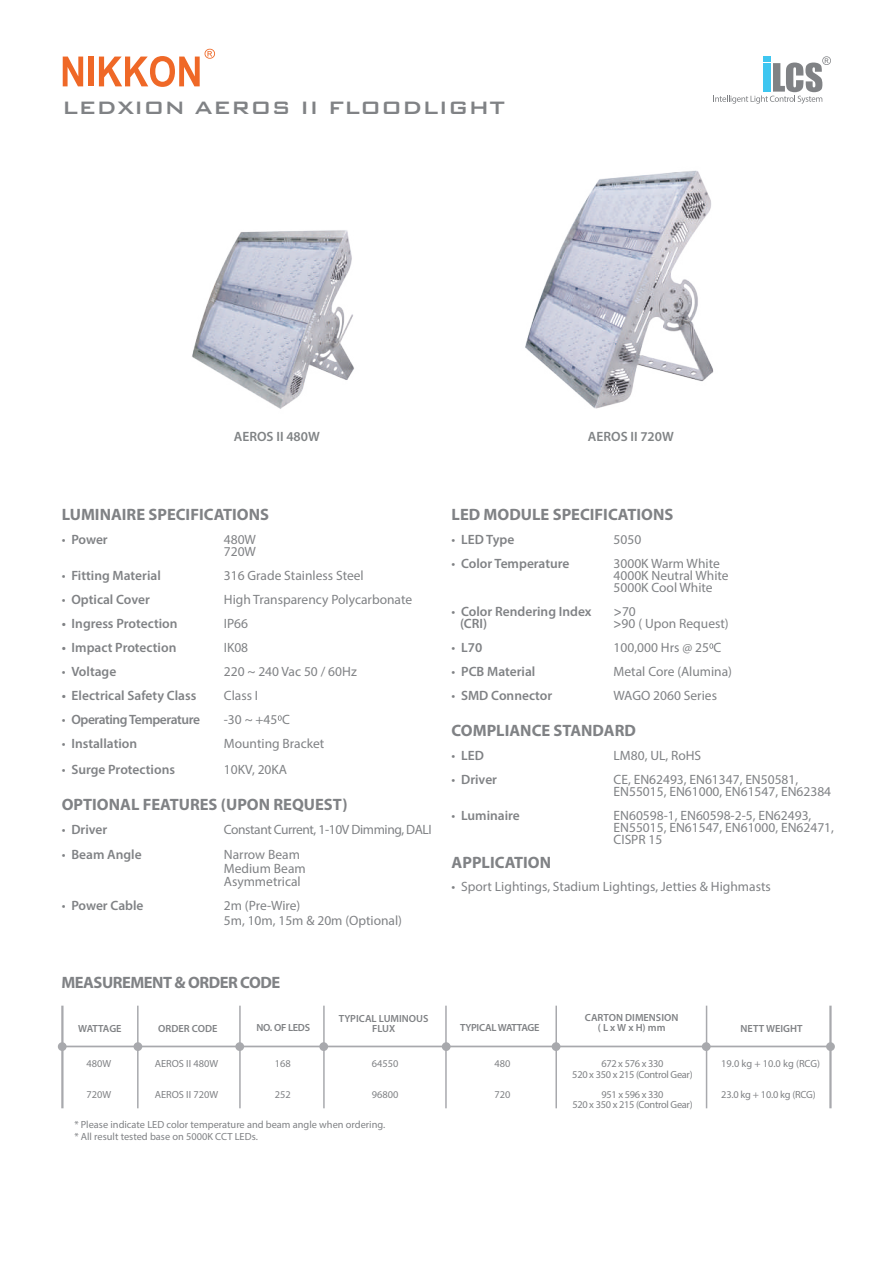
<style>
.page{position:relative;width:893px;height:1263px;background:#fff}
.page>*{position:absolute;margin:0;border:0;box-sizing:border-box;transform-origin:0 0}
.t1{font:500 24px "Bank Gothic BT";color:#808285}
.t2{font:700 16.5px "Myriad Pro";color:#808285}
.t3{font:700 16.5px "Myriad Pro";letter-spacing:-.03em;color:#808285}
.t4{font:13.5px/12px "Myriad Pro";color:#808285}
.t5{font:600 13.5px "Myriad Pro";color:#808285}
.t6{font:13.5px "Myriad Pro";letter-spacing:-.03em;color:#808285}
.t7{font:600 13.5px "Myriad Pro";color:#808385}
.t8{font:600 13.5px "Myriad Pro";letter-spacing:-.03em;color:#808285}
.t9{font:10.35px/11.6px "Myriad Pro";color:#808285}
.t10{font:600 10.35px/10.2px "Myriad Pro";color:#808285;text-align:center}
.t11{font:10.35px/10.2px "Myriad Pro";letter-spacing:-.03em;color:#808285;text-align:center}
.t12{font:10.35px "Myriad Pro";letter-spacing:-.02em;color:#808285}
.t13{font:600 10.35px "Myriad Pro";letter-spacing:-.025em;color:#808285}
.t14{font:600 10.35px "Myriad Pro";letter-spacing:-.035em;color:#808285}
.s1{font-weight:400}
.s2{font-weight:600}
</style>
<div class="page">
<svg style="left:63px;top:57px;width:20px;height:29px"></svg>
<div style="left:89px;top:57px;width:5px;height:29px;background:#ef6827"></div>
<svg style="left:99px;top:49px;width:116px;height:38px"></svg>
<svg style="left:713px;top:56px;width:118px;height:48px"></svg>
<img style="left:525px;top:170px;width:189px;height:239px">
<img style="left:192px;top:230px;width:162px;height:179px">
<svg style="left:709px;top:643px;width:4px;height:6px"></svg>
<svg style="left:278px;top:715px;width:4px;height:6px"></svg>
<svg style="left:67px;top:1045px;width:759px;height:2px"></svg>
<hr style="left:137px;top:1006px;width:2px;height:102px;background:#a8a9ad">
<hr style="left:61px;top:1006px;width:3px;height:102px;background:#a8a9ad">
<hr style="left:829px;top:1006px;width:3px;height:102px;background:#a8a9ad">
<div style="left:58px;top:1042px;width:9px;height:9px;background:#a8a9ad;border-radius:50%"></div>
<div style="left:134px;top:1042px;width:8px;height:9px;background:#a8a9ad;border-radius:50%"></div>
<hr style="left:706px;top:1006px;width:1px;height:102px;background:#a8a9ad">
<div style="left:702px;top:1042px;width:9px;height:9px;background:#a8a9ad;border-radius:50%"></div>
<hr style="left:555px;top:1006px;width:2px;height:102px;background:#a8a9ad">
<hr style="left:323px;top:1006px;width:2px;height:102px;background:#a8a9ad">
<hr style="left:239px;top:1006px;width:2px;height:102px;background:#a8a9ad">
<hr style="left:445px;top:1006px;width:2px;height:102px;background:#a8a9ad">
<div style="left:552px;top:1042px;width:8px;height:9px;background:#a8a9ad;border-radius:50%"></div>
<div style="left:319px;top:1042px;width:9px;height:9px;background:#a8a9ad;border-radius:50%"></div>
<div style="left:235px;top:1042px;width:9px;height:9px;background:#a8a9ad;border-radius:50%"></div>
<div style="left:442px;top:1042px;width:9px;height:9px;background:#a8a9ad;border-radius:50%"></div>
<div style="left:826px;top:1042px;width:9px;height:9px;background:#a8a9ad;border-radius:50%"></div>
<h1 class="t1" style="left:62px;top:94px;width:444px">LEDXION AEROS II FLOODLIGHT</h1>
<p class="t7" style="left:234px;top:428px;width:87px">AEROS II 480W</p>
<p class="t7" style="left:588px;top:428px;width:87px">AEROS II 720W</p>
<p class="t2" style="left:62px;top:504px;width:209px">LUMINAIRE SPECIFICATIONS</p>
<p class="t5" style="left:62px;top:531px;width:47px"><span class="s1">•</span> Power</p>
<p class="t4" style="left:224px;top:533px;width:34px">480W<br>720W</p>
<p class="t5" style="left:62px;top:567px;width:100px"><span class="s1">•</span> Fitting Material</p>
<p class="t4" style="left:224px;top:569px;width:141px">316 Grade Stainless Steel</p>
<p class="t5" style="left:62px;top:591px;width:90px"><span class="s1">•</span> Optical Cover</p>
<p class="t4" style="left:224px;top:593px;width:190px">High Transparency Polycarbonate</p>
<p class="t5" style="left:62px;top:615px;width:117px">• Ingress Protection</p>
<p class="t4" style="left:224px;top:617px;width:26px">IP66</p>
<p class="t5" style="left:62px;top:639px;width:116px">• Impact Protection</p>
<p class="t4" style="left:224px;top:641px;width:26px">IK08</p>
<p class="t5" style="left:62px;top:663px;width:56px"><span class="s1">•</span> Voltage</p>
<p class="t4" style="left:224px;top:665px;width:134px">220 ~ 240 Vac 50 / 60Hz</p>
<p class="t5" style="left:62px;top:687px;width:136px">• Electrical Safety Class</p>
<p class="t4" style="left:224px;top:689px;width:36px">Class I</p>
<p class="t8" style="left:62px;top:711px;width:140px"><span class="s1">•</span> OperatingTemperature</p>
<p class="t4" style="left:224px;top:713px;width:68px">-30 ~ +45 C</p>
<p class="t5" style="left:62px;top:735px;width:77px"><span class="s1">•</span> Installation</p>
<p class="t4" style="left:224px;top:737px;width:102px">Mounting Bracket</p>
<p class="t5" style="left:62px;top:761px;width:115px"><span class="s1">•</span> Surge Protections</p>
<p class="t4" style="left:224px;top:763px;width:65px">10KV, 20KA</p>
<p class="t2" style="left:62px;top:793px;width:287px">OPTIONAL FEATURES (UPON REQUEST)</p>
<p class="t5" style="left:62px;top:821px;width:47px"><span class="s1">•</span> Driver</p>
<p class="t6" style="left:224px;top:821px;width:209px">Constant Current, 1-10V Dimming, DALI</p>
<p class="t5" style="left:62px;top:846px;width:81px"><span class="s1">•</span> Beam Angle</p>
<p class="t4" style="left:224px;top:848px;width:83px;line-height:13.5px">Narrow Beam<br>Medium Beam<br>Asymmetrical</p>
<p class="t5" style="left:62px;top:897px;width:83px"><span class="s1">•</span> Power Cable</p>
<p class="t4" style="left:224px;top:898px;width:180px;line-height:15px">2m (Pre-Wire)<br>5m, 10m, 15m &amp; 20m (Optional)</p>
<p class="t3" style="left:61px;top:972px;width:220px">MEASUREMENT &amp; ORDER CODE</p>
<p class="t2" style="left:452px;top:504px;width:223px">LED MODULE SPECIFICATIONS</p>
<p class="t5" style="left:452px;top:531px;width:64px"><span class="s1">•</span> LED Type</p>
<p class="t4" style="left:614px;top:533px;width:29px">5050</p>
<p class="t5" style="left:452px;top:555px;width:119px"><span class="s1">•</span> Color Temperature</p>
<p class="t4" style="left:614px;top:557px;width:117px">3000K Warm White<br>4000K Neutral White<br>5000K Cool White</p>
<p class="t5" style="left:452px;top:603px;width:142px"><span class="s1">•</span> Color Rendering Index</p>
<p class="t4" style="left:614px;top:605px;width:23px"><span class="s2">&gt;</span>70</p>
<p class="t5" style="left:460px;top:615px;width:29px">(CRI)</p>
<p class="t4" style="left:614px;top:617px;width:117px"><span class="s2">&gt;</span>90 ( Upon Request)</p>
<p class="t5" style="left:452px;top:639px;width:32px"><span class="s1">•</span> L70</p>
<p class="t4" style="left:614px;top:641px;width:109px">100,000 Hrs @ 25 C</p>
<p class="t5" style="left:452px;top:663px;width:85px"><span class="s1">•</span> PCB Material</p>
<p class="t4" style="left:614px;top:665px;width:120px">Metal Core (Alumina)</p>
<p class="t5" style="left:452px;top:687px;width:102px"><span class="s1">•</span> SMD Connector</p>
<p class="t4" style="left:614px;top:689px;width:105px">WAGO 2060 Series</p>
<p class="t2" style="left:452px;top:720px;width:186px">COMPLIANCE STANDARD</p>
<p class="t5" style="left:452px;top:747px;width:34px"><span class="s1">•</span> LED</p>
<p class="t4" style="left:614px;top:749px;width:89px">LM80, UL, RoHS</p>
<p class="t5" style="left:452px;top:771px;width:47px"><span class="s1">•</span> Driver</p>
<p class="t4" style="left:614px;top:773px;width:219px">CE, EN62493, EN61347, EN50581,<br>EN55015, EN61000, EN61547, EN62384</p>
<p class="t5" style="left:452px;top:807px;width:70px"><span class="s1">•</span> Luminaire</p>
<p class="t4" style="left:614px;top:809px;width:222px">EN60598-1, EN60598-2-5, EN62493,<br>EN55015, EN61547, EN61000, EN62471,<br>CISPR 15</p>
<p class="t2" style="left:452px;top:852px;width:101px">APPLICATION</p>
<p class="t4" style="left:452px;top:880px;width:321px">• Sport Lightings, Stadium Lightings, Jetties &amp; Highmasts</p>
<p class="t14" style="left:78px;top:1021px;width:45px">WATTAGE</p>
<p class="t10" style="left:158px;top:1023px;width:61px">ORDER CODE</p>
<p class="t10" style="left:339px;top:1013px;width:91px">TYPICAL LUMINOUS</p>
<p class="t10" style="left:256px;top:1022px;width:55px">NO. OF LEDS</p>
<p class="t10" style="left:372px;top:1023px;width:25px">FLUX</p>
<p class="t13" style="left:460px;top:1021px;width:81px">TYPICALWATTAGE</p>
<p class="t10" style="left:585px;top:1012px;width:95px">CARTON DIMENSION ( L x W x H) mm</p>
<p class="t10" style="left:741px;top:1023px;width:63px">NETT WEIGHT</p>
<p class="t9" style="left:87px;top:1058px;width:26px">480W</p>
<p class="t9" style="left:87px;top:1089px;width:26px">720W</p>
<p class="t9" style="left:155px;top:1058px;width:65px">AEROS II 480W</p>
<p class="t9" style="left:155px;top:1089px;width:65px">AEROS II 720W</p>
<p class="t9" style="left:275px;top:1058px;width:17px">168</p>
<p class="t9" style="left:275px;top:1089px;width:17px">252</p>
<p class="t9" style="left:372px;top:1058px;width:28px">64550</p>
<p class="t9" style="left:372px;top:1089px;width:28px">96800</p>
<p class="t9" style="left:494px;top:1058px;width:17px">480</p>
<p class="t9" style="left:494px;top:1089px;width:17px">720</p>
<p class="t11" style="left:572px;top:1059px;width:122px">672 x 576 x 330<br>520 x 350 x 215 (Control Gear)</p>
<p class="t11" style="left:572px;top:1089px;width:122px">951 x 596 x 330<br>520 x 350 x 215 (Control Gear)</p>
<p class="t9" style="left:721px;top:1058px;width:100px">19.0 kg + 10.0 kg (RCG)</p>
<p class="t12" style="left:721px;top:1088px;width:96px">23.0 kg + 10.0 kg (RCG)</p>
<p class="t9" style="left:74px;top:1119px;width:312px">* Please indicate LED color temperature and beam angle when ordering. * All result tested base on 5000K CCT LEDs.</p>
</div>
